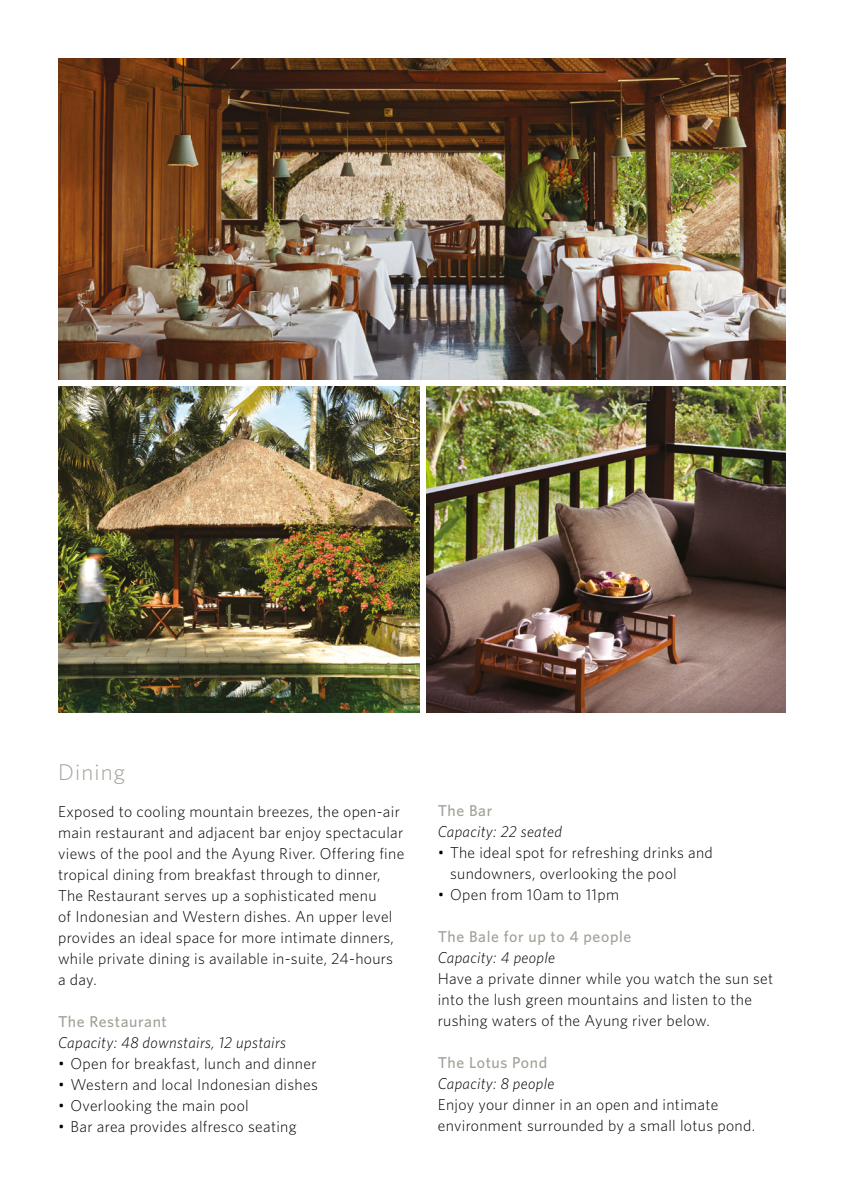
<style>
.page{position:relative;width:844px;height:1190px;background:#fff}
.page>*{position:absolute;margin:0;border:0;box-sizing:border-box;transform-origin:0 0}
.Body_Copy{font:300 22.75px "Whitney";letter-spacing:.05em;color:#a1a198}
.Body_Copy-2{font:300 15.75px/21px "Whitney";letter-spacing:.02em;color:#000}
.Body_Copy-3{font:italic 300 15.75px/21px "Whitney";letter-spacing:.02em;color:#000}
.Body_Copy-4{font:500 15.75px "Whitney";letter-spacing:.04em;color:#a1a198}
.s1{font-style:italic}
.s2{font-weight:500;font-style:normal;color:#a1a198}
</style>
<div class="page">
<img style="left:426px;top:386px;width:360px;height:326px">
<img style="left:58px;top:387px;width:361px;height:325px">
<img style="left:58px;top:58px;width:728px;height:321px">
<p class="Body_Copy" style="left:58px;top:757px;width:68px">Dining</p>
<p class="Body_Copy-2" style="left:58px;top:800px;width:348px">Exposed to cooling mountain breezes, the open-air main restaurant and adjacent bar enjoy spectacular views of the pool and the Ayung River. Offering fine tropical dining from breakfast through to dinner, The Restaurant serves up a sophisticated menu<br>of Indonesian and Western dishes. An upper level provides an ideal space for more intimate dinners, while private dining is available in-suite, 24-hours a day.</p>
<p class="Body_Copy-4" style="left:58px;top:1010px;width:110px">The Restaurant</p>
<p class="Body_Copy-3" style="left:58px;top:1031px;width:229px">Capacity: 48 downstairs, 12 upstairs</p>
<p class="Body_Copy-2" style="left:58px;top:1052px;width:260px">• Open for breakfast, lunch and dinner</p>
<p class="Body_Copy-2" style="left:58px;top:1073px;width:261px">• Western and local Indonesian dishes</p>
<p class="Body_Copy-2" style="left:58px;top:1094px;width:192px">• Overlooking the main pool</p>
<p class="Body_Copy-2" style="left:58px;top:1115px;width:240px">• Bar area provides alfresco seating</p>
<p class="Body_Copy-4" style="left:438px;top:800px;width:56px">The Bar</p>
<p class="Body_Copy-3" style="left:438px;top:820px;width:126px">Capacity: 22 seated</p>
<p class="Body_Copy-2" style="left:438px;top:841px;width:277px">• The ideal spot for refreshing drinks and</p>
<p class="Body_Copy-2" style="left:450px;top:862px;width:228px">sundowners, overlooking the pool</p>
<p class="Body_Copy-2" style="left:438px;top:883px;width:183px">• Open from 10am to 11pm</p>
<p class="Body_Copy-4" style="left:438px;top:926px;width:195px">The Bale for up to 4 people</p>
<p class="Body_Copy-2" style="left:438px;top:946px;width:337px"><span class="s1">Capacity: 4 people<br></span>Have a private dinner while you watch the sun set into the lush green mountains and listen to the rushing waters of the Ayung river below.</p>
<p class="Body_Copy-3" style="left:438px;top:1051px;width:118px"><span class="s2">The Lotus Pond<br></span>Capacity: 8 people</p>
<p class="Body_Copy-2" style="left:438px;top:1093px;width:319px">Enjoy your dinner in an open and intimate environment surrounded by a small lotus pond.</p>
</div>
